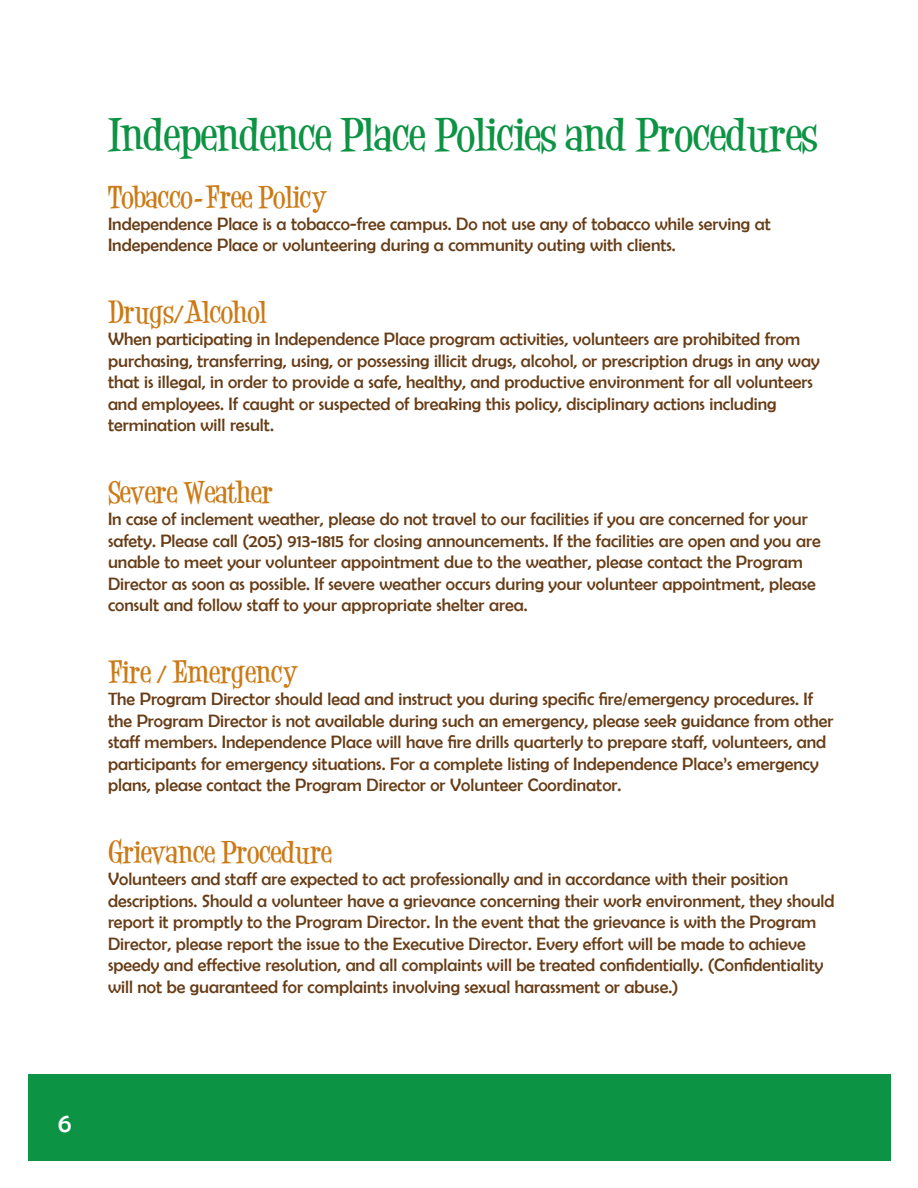
<style>
.page{position:relative;width:918px;height:1188px;background:#fff}
.page>*{position:absolute;margin:0;border:0;box-sizing:border-box;transform-origin:0 0}
.t1{font:700 36px "Desigers";color:#0d9344}
.t2{font:27px "Berlin Sans FB";color:#fff}
.t3{font:700 24px "Desigers";color:#cb7a16}
.t4{font:18px/21.6px "Berlin Sans FB";color:#673d17}
</style>
<div class="page">
<div style="left:28px;top:1075px;width:863px;height:86px;background:#0d9344"></div>
<p class="t1" style="left:108px;top:108px;width:711px">Independence Place Policies and Procedures</p>
<p class="t3" style="left:108px;top:180px;width:220px">Tobacco-Free Policy</p>
<p class="t4" style="left:108px;top:213px;width:664px">Independence Place is a tobacco-free campus. Do not use any of tobacco while serving at<br>Independence Place or volunteering during a community outing with clients.</p>
<p class="t3" style="left:108px;top:295px;width:161px">Drugs/Alcohol</p>
<p class="t4" style="left:108px;top:328px;width:713px">When participating in Independence Place program activities, volunteers are prohibited from purchasing, transferring, using, or possessing illicit drugs, alcohol, or prescription drugs in any way that is illegal, in order to provide a safe, healthy, and productive environment for all volunteers and employees. If caught or suspected of breaking this policy, disciplinary actions including termination will result.</p>
<p class="t3" style="left:108px;top:475px;width:167px">Severe Weather</p>
<p class="t4" style="left:108px;top:508px;width:714px">In case of inclement weather, please do not travel to our facilities if you are concerned for your safety. Please call (205) 913-1815 for closing announcements. If the facilities are open and you are unable to meet your volunteer appointment due to the weather, please contact the Program Director as soon as possible. If severe weather occurs during your volunteer appointment, please consult and follow staff to your appropriate shelter area.</p>
<p class="t3" style="left:108px;top:655px;width:192px">Fire / Emergency</p>
<p class="t4" style="left:108px;top:688px;width:727px">The Program Director should lead and instruct you during specific fire/emergency procedures. If the Program Director is not available during such an emergency, please seek guidance from other staff members. Independence Place will have fire drills quarterly to prepare staff, volunteers, and participants for emergency situations. For a complete listing of Independence Place’s emergency plans, please contact the Program Director or Volunteer Coordinator.</p>
<p class="t3" style="left:108px;top:835px;width:225px">Grievance Procedure</p>
<p class="t4" style="left:108px;top:868px;width:728px">Volunteers and staff are expected to act professionally and in accordance with their position descriptions. Should a volunteer have a grievance concerning their work environment, they should report it promptly to the Program Director. In the event that the grievance is with the Program Director, please report the issue to the Executive Director. Every effort will be made to achieve speedy and effective resolution, and all complaints will be treated confidentially. (Confidentiality will not be guaranteed for complaints involving sexual harassment or abuse.)</p>
<h2 class="t2" style="left:58px;top:1108px;width:15px">6</h2>
</div>
